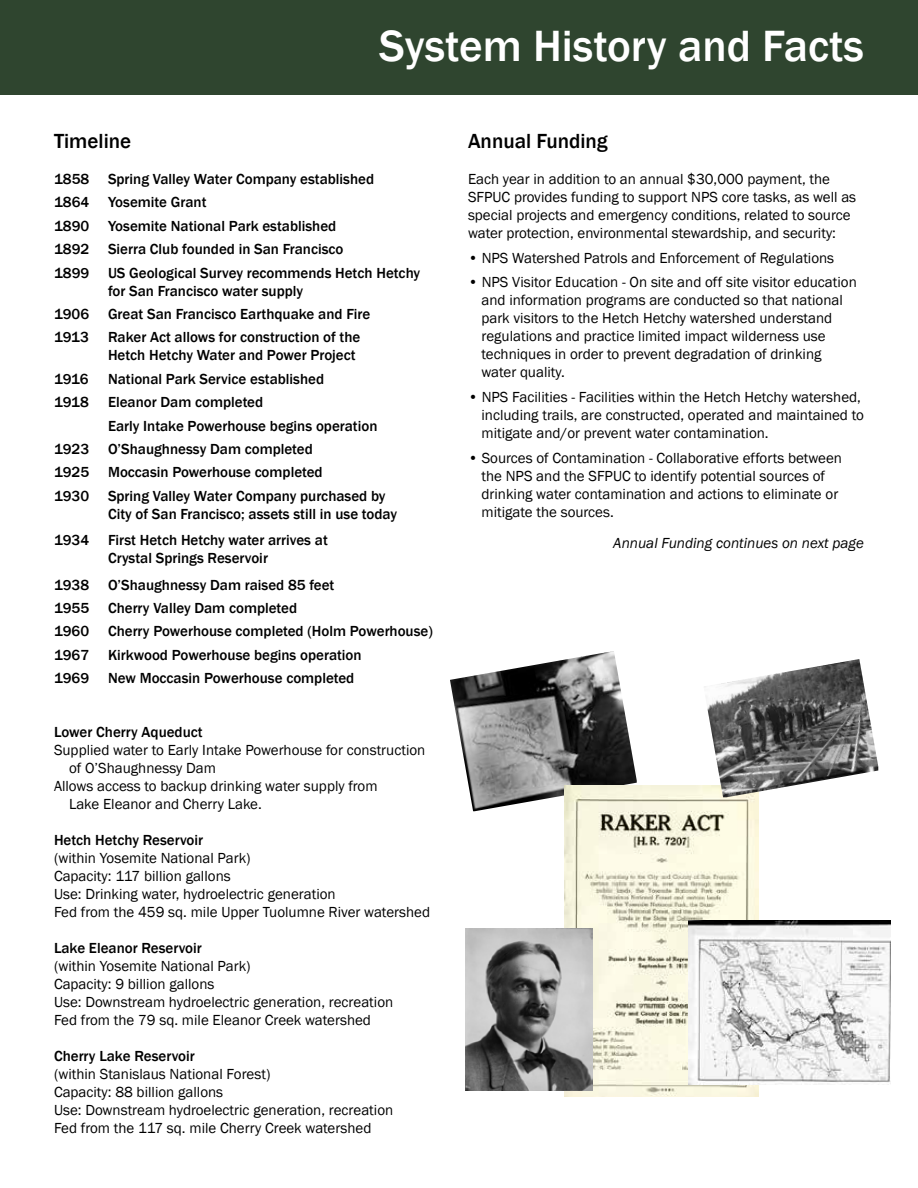
<style>
.page{position:relative;width:918px;height:1188px;background:#fff}
.page>*{position:absolute;margin:0;border:0;box-sizing:border-box;transform-origin:0 0}
.t1{font:500 45px "Franklin Gothic";color:#fff}
.t2{font:500 21px "Franklin Gothic";color:#000}
.t3{font:15px/18px "Franklin Gothic";color:#000}
.t4{font:500 15px/23.4px "Franklin Gothic";color:#000}
.t5{font:italic 15px "Franklin Gothic";color:#000}
</style>
<div class="page">
<div style="left:0;top:0;width:918px;height:94px;background:#2f452f"></div>
<img style="left:450px;top:651px;width:187px;height:160px">
<img style="left:565px;top:786px;width:194px;height:310px">
<img style="left:466px;top:929px;width:127px;height:162px">
<img style="left:689px;top:921px;width:202px;height:163px">
<img style="left:704px;top:659px;width:174px;height:138px">
<h1 class="t1" style="left:379px;top:18px;width:486px">System History and Facts</h1>
<h2 class="t2" style="left:54px;top:128px;width:79px">Timeline</h2>
<p class="t4" style="left:54px;top:167px;width:368px">1858 Spring Valley Water Company established<br>1864 Yosemite Grant<br>1890 Yosemite National Park established<br>1892 Sierra Club founded in San Francisco<br>1899 US Geological Survey recommends Hetch Hetchy</p>
<p class="t4" style="left:108px;top:279px;width:197px">for San Francisco water supply</p>
<p class="t4" style="left:54px;top:302px;width:37px">1906</p>
<p class="t4" style="left:108px;top:302px;width:264px">Great San Francisco Earthquake and Fire</p>
<p class="t4" style="left:54px;top:326px;width:36px">1913</p>
<p class="t4" style="left:108px;top:328px;width:254px;line-height:18px">Raker Act allows for construction of the<br>Hetch Hetchy Water and Power Project</p>
<p class="t4" style="left:54px;top:367px;width:36px">1916</p>
<p class="t4" style="left:108px;top:367px;width:218px">National Park Service established</p>
<p class="t4" style="left:54px;top:391px;width:36px">1918</p>
<p class="t4" style="left:108px;top:391px;width:271px">Eleanor Dam completed<br>Early Intake Powerhouse begins operation</p>
<p class="t4" style="left:54px;top:437px;width:37px">1923</p>
<p class="t4" style="left:108px;top:437px;width:206px">O’Shaughnessy Dam completed</p>
<p class="t4" style="left:54px;top:461px;width:37px">1925</p>
<p class="t4" style="left:108px;top:461px;width:216px">Moccasin Powerhouse completed</p>
<p class="t4" style="left:54px;top:484px;width:37px">1930</p>
<p class="t4" style="left:108px;top:487px;width:291px;line-height:18px">Spring Valley Water Company purchased by<br>City of San Francisco; assets still in use today</p>
<p class="t4" style="left:54px;top:529px;width:37px">1934</p>
<p class="t4" style="left:108px;top:531px;width:221px;line-height:18px">First Hetch Hetchy water arrives at<br>Crystal Springs Reservoir</p>
<p class="t4" style="left:54px;top:573px;width:37px">1938</p>
<p class="t4" style="left:108px;top:573px;width:228px">O’Shaughnessy Dam raised 85 feet</p>
<p class="t4" style="left:54px;top:596px;width:37px">1955</p>
<p class="t4" style="left:108px;top:596px;width:191px">Cherry Valley Dam completed</p>
<p class="t4" style="left:54px;top:620px;width:37px">1960</p>
<p class="t4" style="left:108px;top:620px;width:326px">Cherry Powerhouse completed (Holm Powerhouse)</p>
<p class="t4" style="left:54px;top:643px;width:37px">1967</p>
<p class="t4" style="left:108px;top:643px;width:255px">Kirkwood Powerhouse begins operation</p>
<p class="t4" style="left:54px;top:667px;width:37px">1969</p>
<p class="t4" style="left:108px;top:667px;width:248px">New Moccasin Powerhouse completed</p>
<p class="t4" style="left:54px;top:721px;width:150px">Lower Cherry Aqueduct</p>
<p class="t3" style="left:54px;top:741px;width:373px">Supplied water to Early Intake Powerhouse for construction</p>
<p class="t3" style="left:69px;top:759px;width:149px">of O’Shaughnessy Dam</p>
<p class="t3" style="left:54px;top:777px;width:325px">Allows access to backup drinking water supply from</p>
<p class="t3" style="left:69px;top:795px;width:194px">Lake Eleanor and Cherry Lake.</p>
<p class="t4" style="left:54px;top:829px;width:151px">Hetch Hetchy Reservoir</p>
<p class="t3" style="left:54px;top:849px;width:378px">(within Yosemite National Park)<br>Capacity: 117 billion gallons<br>Use: Drinking water, hydroelectric generation<br>Fed from the 459 sq. mile Upper Tuolumne River watershed</p>
<p class="t4" style="left:54px;top:937px;width:149px">Lake Eleanor Reservoir</p>
<p class="t3" style="left:54px;top:957px;width:341px">(within Yosemite National Park)<br>Capacity: 9 billion gallons<br>Use: Downstream hydroelectric generation, recreation Fed from the 79 sq. mile Eleanor Creek watershed</p>
<p class="t4" style="left:54px;top:1045px;width:142px">Cherry Lake Reservoir</p>
<p class="t3" style="left:54px;top:1065px;width:341px">(within Stanislaus National Forest)<br>Capacity: 88 billion gallons<br>Use: Downstream hydroelectric generation, recreation Fed from the 117 sq. mile Cherry Creek watershed</p>
<h2 class="t2" style="left:468px;top:128px;width:141px">Annual Funding</h2>
<p class="t3" style="left:468px;top:170px;width:390px">Each year in addition to an annual $30,000 payment, the SFPUC provides funding to support NPS core tasks, as well as special projects and emergency conditions, related to source water protection, environmental stewardship, and security:</p>
<p class="t3" style="left:468px;top:249px;width:368px">• NPS Watershed Patrols and Enforcement of Regulations</p>
<p class="t3" style="left:482px;top:274px;width:377px;text-indent:-14px">• NPS Visitor Education - On site and off site visitor education and information programs are conducted so that national park visitors to the Hetch Hetchy watershed understand regulations and practice limited impact wilderness use techniques in order to prevent degradation of drinking water quality.</p>
<p class="t3" style="left:482px;top:388px;width:384px;text-indent:-14px">• NPS Facilities - Facilities within the Hetch Hetchy watershed, including trails, are constructed, operated and maintained to mitigate and/or prevent water contamination.</p>
<p class="t3" style="left:482px;top:449px;width:362px;text-indent:-14px">• Sources of Contamination - Collaborative efforts between the NPS and the SFPUC to identify potential sources of drinking water contamination and actions to eliminate or mitigate the sources.</p>
<p class="t5" style="left:613px;top:534px;width:252px">Annual Funding continues on next page</p>
</div>
